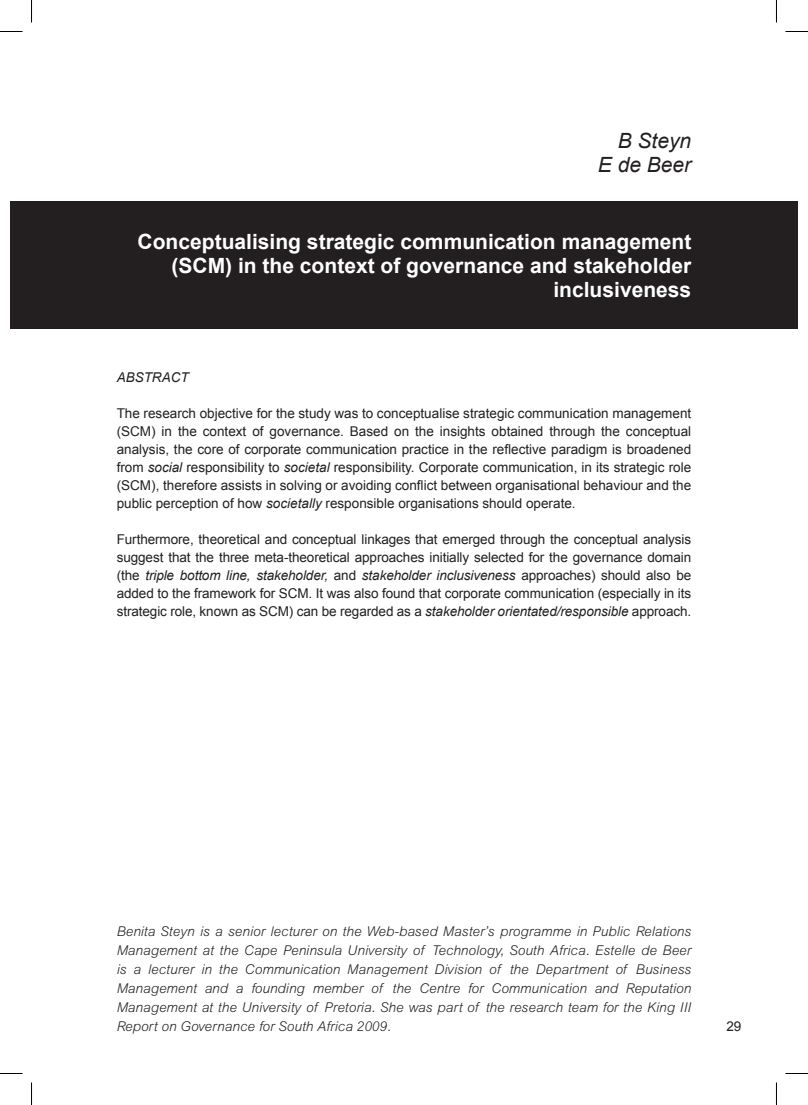
<style>
.page{position:relative;width:808px;height:1105px;background:#fff}
.page>*{position:absolute;margin:0;border:0;box-sizing:border-box;transform-origin:0 0}
.t1{font:700 21px/24px "Arial";color:#fff;text-align:right}
.t2{font:italic 21px/24px "Arial";color:#231f20;text-align:right}
.t3{font:13.5px/18px "Arial";color:#231f20;text-align:justify}
.t4{font:italic 300 13.5px/18.9px "Arial";letter-spacing:.005em;color:#231f20;text-align:justify}
.t5{font:italic 13.5px "Arial";color:#231f20}
.s1{font-style:italic}
</style>
<div class="page">
<div style="left:10px;top:202px;width:787px;height:127px;background:#231f20"></div>
<svg style="left:0;top:31px;width:22px;height:1px"></svg>
<svg style="left:785px;top:31px;width:22px;height:1px"></svg>
<svg style="left:0;top:1073px;width:22px;height:1px"></svg>
<svg style="left:785px;top:1073px;width:22px;height:1px"></svg>
<svg style="left:31px;top:0;width:1px;height:22px"></svg>
<svg style="left:31px;top:1082px;width:1px;height:23px"></svg>
<h1 class="t2" style="left:597px;top:129px;width:95px">B Steyn<br>E de Beer</h1>
<h1 class="t1" style="left:137px;top:230px;width:555px">Conceptualising strategic communication management (SCM) in the context of governance and stakeholder inclusiveness</h1>
<p class="t5" style="left:117px;top:368px;width:74px">Abstra ct</p>
<p class="t3" style="left:117px;top:404px;width:576px">The research objective for the study was to conceptualise strategic communication management (SCM) in the context of governance. Based on the insights obtained through the conceptual analysis, the core of corporate communication practice in the reflective paradigm is broadened from <span class="s1">social</span> responsibility to <span class="s1">societal</span> responsibility. Corporate communication, in its strategic role (SCM), therefore assists in solving or avoiding conflict between organisational behaviour and the public perception of how <span class="s1">societally</span> responsible organisations should operate.</p>
<p class="t3" style="left:117px;top:530px;width:575px">Furthermore, theoretical and conceptual linkages that emerged through the conceptual analysis suggest that the three meta-theoretical approaches initially selected for the governance domain (the <span class="s1">triple bottom line, stakeholder,</span> and <span class="s1">stakeholder inclusiveness</span> approaches) should also be added to the framework for SCM. It was also found that corporate communication (especially in its strategic role, known as SCM) can be regarded as a <span class="s1">stakeholder orientated/responsible</span> approach.</p>
<p class="t4" style="left:117px;top:922px;width:576px">Benita Steyn is a senior lecturer on the Web-based Master’s programme in Public Relations Management at the Cape Peninsula University of Technology, South Africa. Estelle de Beer is a lecturer in the Communication Management Division of the Department of Business Management and a founding member of the Centre for Communication and Reputation Management at the University of Pretoria. She was part of the research team for the King III Report on Governance for South Africa 2009.</p>
<p class="t3" style="left:726px;top:1017px;width:17px">29</p>
</div>
